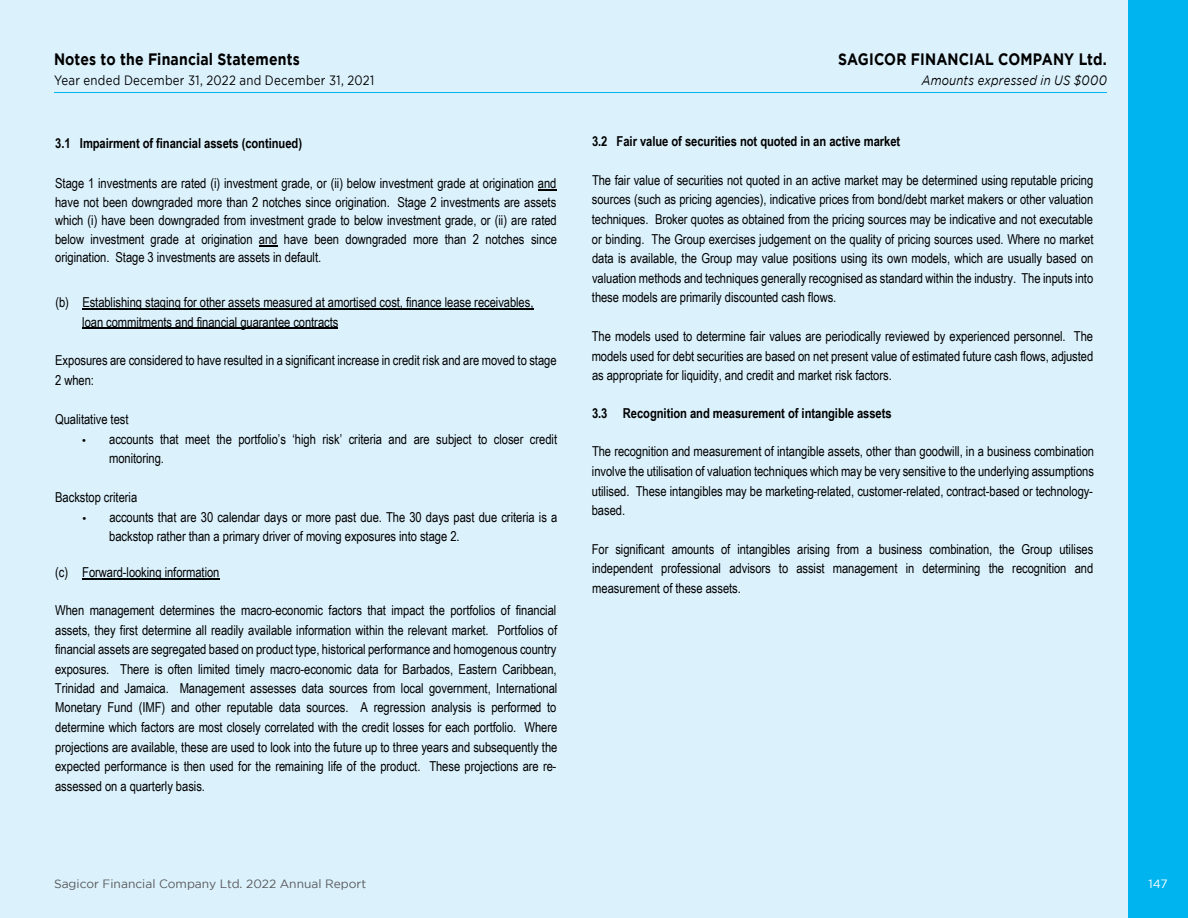
<style>
.page{position:relative;width:1188px;height:918px;background:#dbf1fc}
.page>*{position:absolute;margin:0;border:0;box-sizing:border-box;transform-origin:0 0}
.t1{font:700 16.5px "Gotham";letter-spacing:.01em;color:#000;scale:.85 1}
.t2{font:13.65px/19.5px "Arial Narrow";letter-spacing:-.005em;color:#000;text-align:justify}
.t3{font:700 13.65px "Arial Narrow";letter-spacing:-.005em;color:#000}
.t4{font:13.5px "Gotham";letter-spacing:.02em;color:#000;scale:.85 1}
.t5{font:italic 13.5px "Gotham";letter-spacing:.02em;color:#000;scale:.85 1}
.t6{font:12px "Gotham";color:#58595b}
.t7{font:12px "Gotham";color:#fff}
.s1{font-family:"Myriad Pro"}
</style>
<div class="page">
<div style="left:1128px;top:0;width:60px;height:918px;background:#00b5ef"></div>
<hr style="left:54px;top:92px;width:1053px;height:1px;background:#00b5ef">
<svg style="left:259px;top:246px;width:19px;height:1px"></svg>
<svg style="left:538px;top:190px;width:18px;height:1px"></svg>
<hr style="left:82px;top:309px;width:451px;height:1px;background:#000">
<hr style="left:82px;top:328px;width:256px;height:1px;background:#000">
<hr style="left:82px;top:579px;width:138px;height:1px;background:#000">
<p class="t1" style="left:54px;top:50px;width:291px">Notes to the Financial Statements</p>
<p class="t1" style="left:838px;top:50px;width:318px">SAGICOR FINANCIAL COMPANY Ltd.</p>
<p class="t4" style="left:54px;top:72px;width:378px">Year ended December 31, 2022 and December 31, 2021</p>
<p class="t5" style="left:922px;top:72px;width:219px">Amounts expressed in US $000</p>
<p class="t3" style="left:55px;top:132px;width:248px">3.1 Impairment of financial assets (continued)</p>
<p class="t2" style="left:55px;top:174px;width:503px;line-height:18.6px">Stage 1 investments are rated (i) investment grade, or (ii) below investment grade at origination and have not been downgraded more than 2 notches since origination. Stage 2 investments are assets which (i) have been downgraded from investment grade to below investment grade, or (ii) are rated below investment grade at origination and have been downgraded more than 2 notches since origination. Stage 3 investments are assets in default.</p>
<p class="t2" style="left:82px;top:292px;width:453px;text-indent:-27px">(b) Establishing staging for other assets measured at amortised cost, finance lease receivables, loan commitments and financial guarantee contracts</p>
<p class="t2" style="left:55px;top:350px;width:503px">Exposures are considered to have resulted in a significant increase in credit risk and are moved to stage<br>2 when:</p>
<p class="t2" style="left:55px;top:409px;width:75px">Qualitative test</p>
<p class="t2" style="left:109px;top:428px;width:450px;text-indent:-27px"><span class="s1">•</span> accounts that meet the portfolio’s ‘high risk’ criteria and are subject to closer credit monitoring.</p>
<p class="t2" style="left:55px;top:487px;width:83px">Backstop criteria</p>
<p class="t2" style="left:109px;top:507px;width:450px;text-indent:-27px"><span class="s1">•</span> accounts that are 30 calendar days or more past due. The 30 days past due criteria is a backstop rather than a primary driver of moving exposures into stage 2.</p>
<p class="t2" style="left:55px;top:562px;width:166px">(c) Forward-looking information</p>
<p class="t2" style="left:55px;top:600px;width:504px">When management determines the macro-economic factors that impact the portfolios of financial assets, they first determine all readily available information within the relevant market. Portfolios of financial assets are segregated based on product type, historical performance and homogenous country exposures. There is often limited timely macro-economic data for Barbados, Eastern Caribbean, Trinidad and Jamaica. Management assesses data sources from local government, International Monetary Fund (IMF) and other reputable data sources. A regression analysis is performed to determine which factors are most closely correlated with the credit losses for each portfolio. Where projections are available, these are used to look into the future up to three years and subsequently the expected performance is then used for the remaining life of the product. These projections are re&shy;assessed on a quarterly basis.</p>
<p class="t3" style="left:592px;top:131px;width:310px">3.2 Fair value of securities not quoted in an active market</p>
<p class="t2" style="left:592px;top:170px;width:503px">The fair value of securities not quoted in an active market may be determined using reputable pricing sources (such as pricing agencies), indicative prices from bond/debt market makers or other valuation techniques. Broker quotes as obtained from the pricing sources may be indicative and not executable or binding. The Group exercises judgement on the quality of pricing sources used. Where no market data is available, the Group may value positions using its own models, which are usually based on valuation methods and techniques generally recognised as standard within the industry. The inputs into these models are primarily discounted cash flows.</p>
<p class="t2" style="left:592px;top:326px;width:503px">The models used to determine fair values are periodically reviewed by experienced personnel. The models used for debt securities are based on net present value of estimated future cash flows, adjusted as appropriate for liquidity, and credit and market risk factors.</p>
<p class="t3" style="left:592px;top:402px;width:301px">3.3 Recognition and measurement of intangible assets</p>
<p class="t2" style="left:592px;top:441px;width:504px">The recognition and measurement of intangible assets, other than goodwill, in a business combination involve the utilisation of valuation techniques which may be very sensitive to the underlying assumptions utilised. These intangibles may be marketing-related, customer-related, contract-based or technology&shy;based.</p>
<p class="t2" style="left:592px;top:539px;width:503px">For significant amounts of intangibles arising from a business combination, the Group utilises independent professional advisors to assist management in determining the recognition and measurement of these assets.</p>
<p class="t6" style="left:54px;top:877px;width:314px">Sagicor Financial Company Ltd. 2022 Annual Report</p>
<p class="t7" style="left:1148px;top:877px;width:21px">147</p>
</div>
